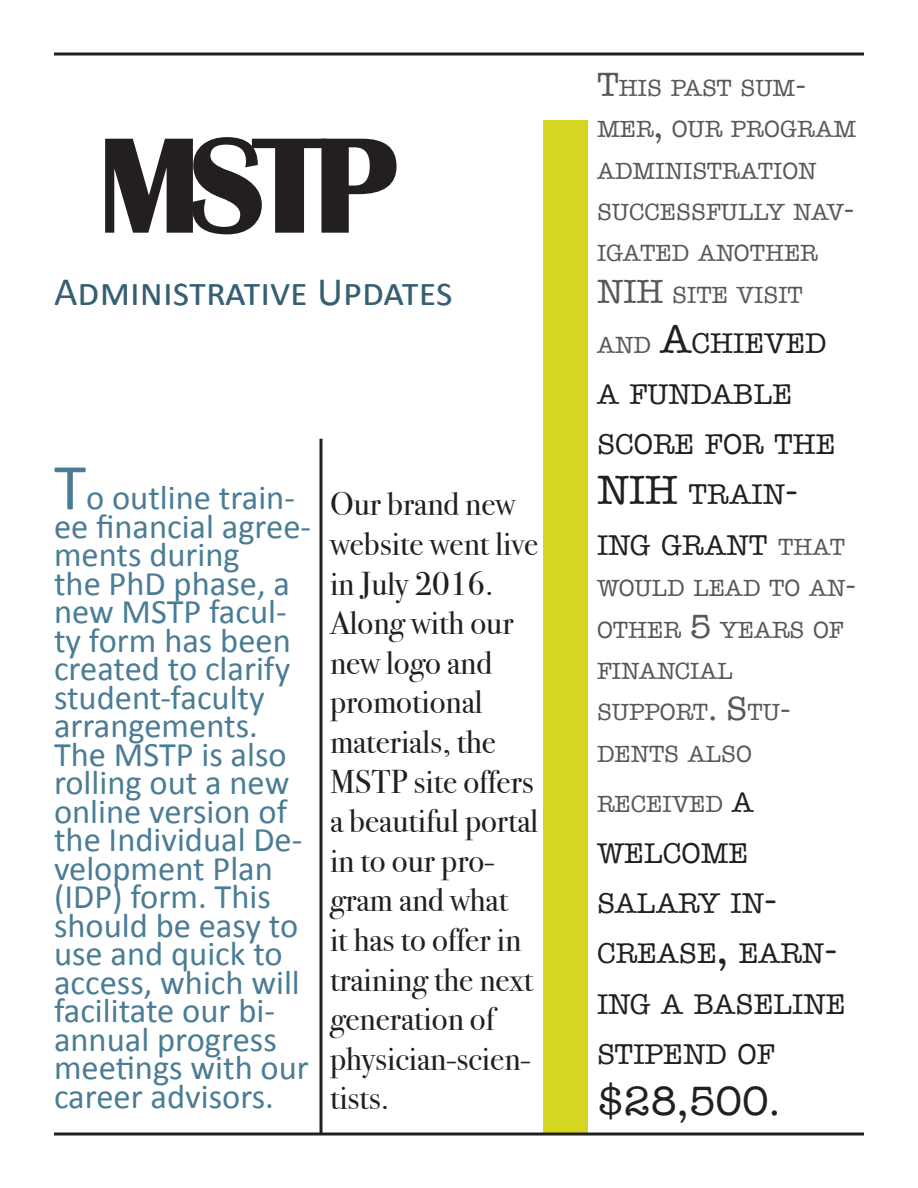
<style>
.page{position:relative;width:918px;height:1188px;background:#fff}
.page>*{position:absolute;margin:0;border:0;box-sizing:border-box;transform-origin:0 0}
.t1{font:700 141px "Britannic";color:#231f20}
.t2{font:42px "American Typewriter";color:#231f20}
.t3{font:40.5px "Calibri";color:#365f72}
.t4{font:34.5px/28.5px "Calibri";color:#4a7d95}
.t5{font:34.5px "American Typewriter";color:#57585a}
.t6{font:33px/39.6px "Bodoni Svty Two ITCTT";color:#231f20}
.t7{font:29.4px/50.4px "American Typewriter";color:#231f20}
.t8{font:24.15px/41.4px "American Typewriter";color:#57585a}
.s1{font-size:66px}
.s2{font-size:34.5px}
.s3{font-size:24.15px;color:#57585a}
.s4{font-size:42px}
.s5{font-size:29.4px;color:#231f20}
</style>
<div class="page">
<div style="left:543px;top:120px;width:44px;height:1013px;background:#d5d622"></div>
<hr style="left:320px;top:439px;width:2px;height:695px;background:#231f20">
<svg style="left:54px;top:1132px;width:810px;height:4px;background:#595655"></svg>
<svg style="left:54px;top:52px;width:810px;height:4px;background:#595657"></svg>
<p class="t1" style="left:98px;top:106px;width:302px">MSTP</p>
<p class="t3" style="left:54px;top:266px;width:400px">Administrative Updates</p>
<p class="t4" style="left:54px;top:484px;width:259px"><span class="s1">T</span>o outline train&shy;ee financial agree&shy;ments during<br>the PhD phase, a new MSTP facul&shy;ty form has been created to clarify student-faculty arrangements.<br>The MSTP is also rolling out a new online version of the Individual De&shy;velopment Plan (IDP) form. This should be easy to use and quick to access, which will facilitate our bi&shy;annual progress meetings with our career advisors.</p>
<p class="t6" style="left:330px;top:481px;width:210px">Our brand new website went live in July 2016.<br>Along with our new logo and promotional materials, the<br>MSTP site offers a beautiful portal in to our pro&shy;gram and what<br>it has to offer in training the next generation of physician-scien&shy;tists.</p>
<p class="t8" style="left:597px;top:66px;width:261px"><span class="s2">T</span>HIS PAST SUM<span class="s2">-<br></span>MER<span class="s2">,</span> OUR PROGRAM<br>ADMINISTRATION<br>SUCCESSFULLY NAV<span class="s2">-<br></span>IGATED ANOTHER</p>
<p class="t5" style="left:597px;top:265px;width:23px">NIH</p>
<p class="t8" style="left:672px;top:273px;width:131px">SITE VISIT</p>
<p class="t7" style="left:597px;top:317px;width:240px"><span class="s3">AND</span> <span class="s4">A</span>CHIEVED<br>A FUNDABLE<br>SCORE FOR THE</p>
<p class="t2" style="left:597px;top:458px;width:28px">NIH</p>
<p class="t7" style="left:597px;top:468px;width:248px;text-indent:92px">TRAIN<span class="s4">-<br></span>ING GRANT <span class="s3">THAT</span></p>
<p class="t8" style="left:597px;top:567px;width:261px">WOULD LEAD TO AN<span class="s2">-<br></span>OTHER <span class="s2">5</span> YEARS OF<br>FINANCIAL</p>
<p class="t8" style="left:597px;top:691px;width:195px">SUPPORT<span class="s2">. S</span> TU<span class="s2">-<br></span>DENTS ALSO</p>
<p class="t8" style="left:597px;top:783px;width:158px">RECEIVED <span class="s5">A</span></p>
<p class="t7" style="left:597px;top:827px;width:250px">WELCOME<br>SALARY IN<span class="s4">-<br></span>CREASE<span class="s4">,</span> EARN<span class="s4">-<br></span>ING A BASELINE<br>STIPEND OF</p>
<p class="t2" style="left:597px;top:1069px;width:185px">$28,500.</p>
</div>
